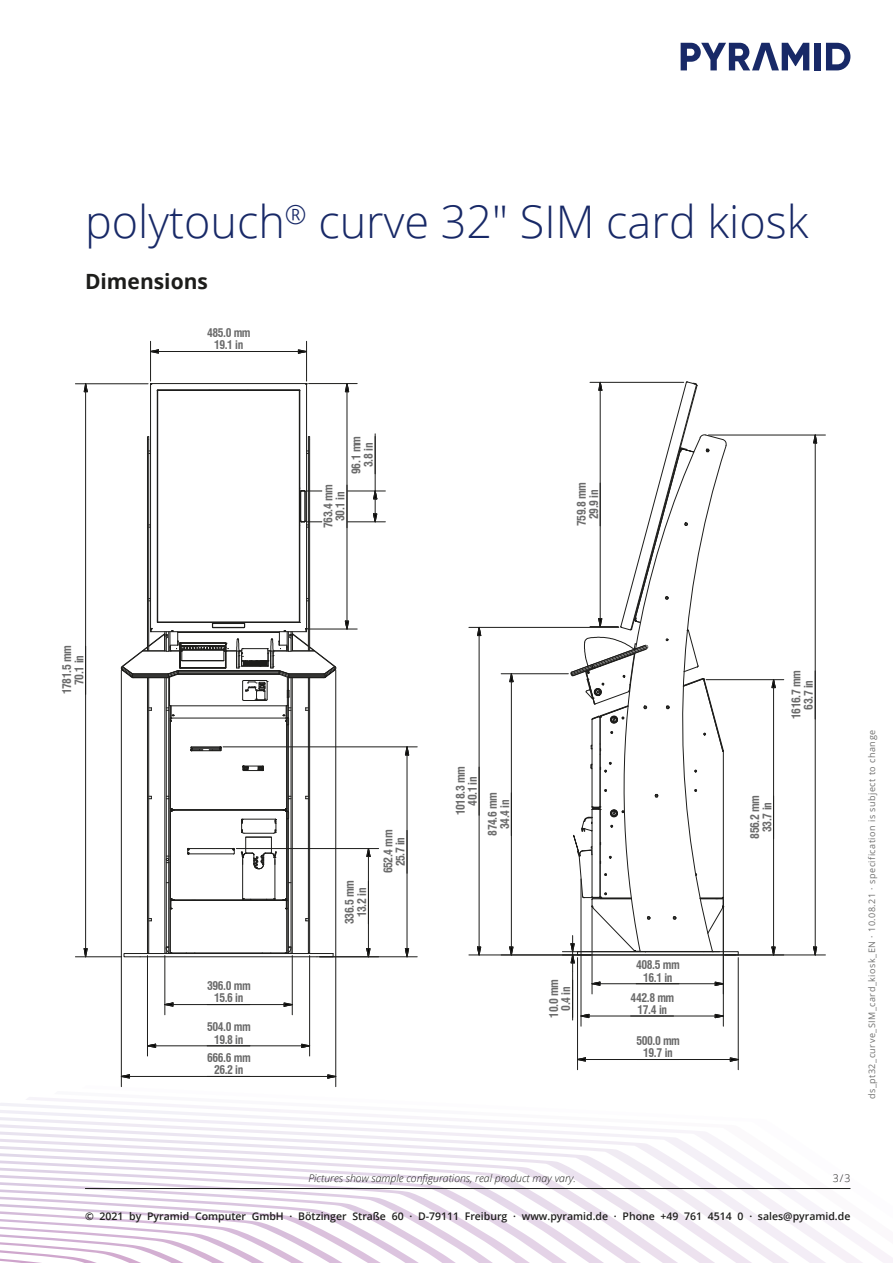
<style>
.page{position:relative;width:893px;height:1263px;background:#fff}
.page>*{position:absolute;margin:0;border:0;box-sizing:border-box;transform-origin:0 0}
.t1{font:300 45px "Open Sans";color:#182967}
.Dimensions{font:700 21px "Open Sans";color:#1d1d1b}
.t2{font:700 condensed 11.7px/12.3px "Swiss 721 BT";letter-spacing:-.045em;color:#6a6a6a;text-align:center}
.t3{font:600 10.5px "Open Sans";color:#1d1d1b}
.t4{font:italic 300 10.5px "Open Sans";color:#1d1d1b}
.t5{font:300 10.5px "Open Sans";color:#1d1d1b}
.t6{font:9px "Open Sans";letter-spacing:.055em;color:#70706f}
</style>
<div class="page">
<svg style="left:0;top:1103px;width:25px;height:160px"></svg>
<svg style="left:25px;top:1097px;width:868px;height:166px"></svg>
<svg style="left:54px;top:1097px;width:839px;height:161px"></svg>
<svg style="left:82px;top:1097px;width:811px;height:156px"></svg>
<svg style="left:111px;top:1079px;width:782px;height:168px"></svg>
<svg style="left:83px;top:384px;width:5px;height:16px"></svg>
<svg style="left:83px;top:948px;width:5px;height:10px"></svg>
<hr style="left:85px;top:392px;width:1px;height:557px;background:#1d1d1b">
<hr style="left:75px;top:956px;width:47px;height:1px;background:#1d1d1b">
<hr style="left:75px;top:383px;width:73px;height:1px;background:#1d1d1b">
<svg style="left:327px;top:1074px;width:10px;height:5px"></svg>
<svg style="left:120px;top:1074px;width:10px;height:5px"></svg>
<hr style="left:130px;top:1076px;width:198px;height:1px;background:#1d1d1b">
<hr style="left:335px;top:670px;width:1px;height:417px;background:#1d1d1b">
<hr style="left:121px;top:670px;width:1px;height:417px;background:#1d1d1b">
<svg style="left:148px;top:1043px;width:9px;height:5px"></svg>
<svg style="left:301px;top:1043px;width:10px;height:5px"></svg>
<hr style="left:156px;top:1045px;width:146px;height:1px;background:#1d1d1b">
<hr style="left:309px;top:955px;width:1px;height:101px;background:#1d1d1b">
<hr style="left:147px;top:955px;width:1px;height:101px;background:#1d1d1b">
<svg style="left:165px;top:1002px;width:9px;height:5px"></svg>
<svg style="left:283px;top:1002px;width:9px;height:5px"></svg>
<hr style="left:173px;top:1004px;width:111px;height:1px;background:#1d1d1b">
<hr style="left:292px;top:955px;width:1px;height:60px;background:#1d1d1b">
<hr style="left:164px;top:955px;width:1px;height:60px;background:#1d1d1b">
<hr style="left:572px;top:971px;width:1px;height:49px;background:#1d1d1b">
<svg style="left:729px;top:1057px;width:9px;height:5px"></svg>
<svg style="left:578px;top:1057px;width:8px;height:5px"></svg>
<hr style="left:585px;top:1059px;width:145px;height:1px;background:#1d1d1b">
<hr style="left:738px;top:957px;width:1px;height:113px;background:#1d1d1b">
<hr style="left:577px;top:957px;width:1px;height:113px;background:#1d1d1b">
<svg style="left:714px;top:981px;width:9px;height:5px"></svg>
<svg style="left:591px;top:981px;width:10px;height:5px"></svg>
<hr style="left:600px;top:983px;width:115px;height:1px;background:#1d1d1b">
<hr style="left:592px;top:908px;width:1px;height:86px;background:#1d1d1b">
<svg style="left:580px;top:1013px;width:10px;height:6px"></svg>
<svg style="left:714px;top:1013px;width:9px;height:6px"></svg>
<hr style="left:589px;top:1015px;width:126px;height:1px;background:#1d1d1b">
<hr style="left:723px;top:900px;width:1px;height:126px;background:#1d1d1b">
<hr style="left:581px;top:879px;width:1px;height:147px;background:#1d1d1b">
<svg style="left:509px;top:674px;width:5px;height:16px"></svg>
<svg style="left:509px;top:946px;width:5px;height:10px"></svg>
<hr style="left:511px;top:682px;width:1px;height:265px;background:#1d1d1b">
<hr style="left:501px;top:673px;width:67px;height:1px;background:#1d1d1b">
<svg style="left:476px;top:626px;width:6px;height:18px"></svg>
<svg style="left:476px;top:946px;width:6px;height:10px"></svg>
<hr style="left:479px;top:635px;width:1px;height:312px;background:#1d1d1b">
<hr style="left:469px;top:954px;width:122px;height:1px;background:#1d1d1b">
<hr style="left:469px;top:627px;width:150px;height:1px;background:#1d1d1b">
<svg style="left:344px;top:384px;width:6px;height:16px"></svg>
<svg style="left:344px;top:620px;width:6px;height:9px"></svg>
<hr style="left:347px;top:392px;width:1px;height:229px;background:#1d1d1b">
<hr style="left:309px;top:383px;width:48px;height:1px;background:#1d1d1b">
<hr style="left:309px;top:629px;width:48px;height:1px;background:#1d1d1b">
<svg style="left:366px;top:849px;width:5px;height:15px"></svg>
<svg style="left:366px;top:948px;width:5px;height:10px"></svg>
<hr style="left:368px;top:856px;width:1px;height:92px;background:#1d1d1b">
<hr style="left:236px;top:848px;width:143px;height:1px;background:#1d1d1b">
<svg style="left:404px;top:747px;width:6px;height:16px"></svg>
<svg style="left:404px;top:948px;width:6px;height:10px"></svg>
<hr style="left:407px;top:755px;width:1px;height:193px;background:#1d1d1b">
<hr style="left:320px;top:956px;width:97px;height:1px;background:#1d1d1b">
<hr style="left:223px;top:746px;width:194px;height:1px;background:#1d1d1b">
<svg style="left:373px;top:487px;width:5px;height:36px"></svg>
<hr style="left:375px;top:434px;width:1px;height:57px;background:#1d1d1b">
<hr style="left:348px;top:521px;width:37px;height:1px;background:#1d1d1b">
<svg style="left:119px;top:383px;width:218px;height:574px"></svg>
<hr style="left:348px;top:491px;width:37px;height:1px;background:#1d1d1b">
<svg style="left:771px;top:680px;width:5px;height:16px"></svg>
<svg style="left:771px;top:946px;width:5px;height:10px"></svg>
<hr style="left:773px;top:688px;width:1px;height:259px;background:#1d1d1b">
<hr style="left:706px;top:679px;width:78px;height:1px;background:#1d1d1b">
<svg style="left:151px;top:349px;width:8px;height:5px"></svg>
<svg style="left:297px;top:349px;width:11px;height:5px"></svg>
<hr style="left:158px;top:351px;width:140px;height:1px;background:#1d1d1b">
<hr style="left:150px;top:341px;width:1px;height:40px;background:#1d1d1b">
<hr style="left:306px;top:341px;width:1px;height:40px;background:#1d1d1b">
<svg style="left:524px;top:381px;width:215px;height:590px"></svg>
<hr style="left:590px;top:382px;width:94px;height:1px;background:#1d1d1b">
<svg style="left:813px;top:434px;width:5px;height:18px"></svg>
<svg style="left:813px;top:946px;width:5px;height:10px"></svg>
<hr style="left:815px;top:443px;width:1px;height:504px;background:#1d1d1b">
<hr style="left:725px;top:954px;width:100px;height:1px;background:#1d1d1b">
<hr style="left:708px;top:435px;width:117px;height:1px;background:#1d1d1b">
<hr style="left:85px;top:1188px;width:765px;height:1px;background:#1d1d1b">
<svg style="left:681px;top:43px;width:128px;height:27px"></svg>
<div style="left:814px;top:43px;width:7px;height:27px;background:#182967"></div>
<svg style="left:826px;top:43px;width:24px;height:27px"></svg>
<h1 class="t1" style="left:85px;top:191px;width:725px">polytouch<sup>®</sup> curve 32" SIM card kiosk</h1>
<p class="Dimensions" style="left:85px;top:267px;width:124px">Dimensions</p>
<p class="t2" style="left:207px;top:327px;width:45px">485.0 mm<br>19.1 in</p>
<p class="t2" style="left:350px;top:474px;width:40px;rotate:-90deg">96 1. mm<br>3 8. ni</p>
<p class="t2" style="left:322px;top:528px;width:45px;rotate:-90deg">763 4. mm<br>30 1. ni</p>
<p class="t2" style="left:575px;top:526px;width:45px;rotate:-90deg">759 8. mm<br>29 9. ni</p>
<p class="t2" style="left:61px;top:694px;width:50px;rotate:-90deg">1781 5. mm<br>70 1. ni</p>
<p class="t2" style="left:343px;top:924px;width:45px;rotate:-90deg">336 5. mm<br>13 2. ni</p>
<p class="t2" style="left:382px;top:873px;width:45px;rotate:-90deg">652 4. mm<br>25 7. ni</p>
<p class="t2" style="left:454px;top:815px;width:50px;rotate:-90deg">1018 3. mm<br>40 1. ni</p>
<p class="t2" style="left:487px;top:836px;width:45px;rotate:-90deg">874 6. mm<br>34 4. ni</p>
<p class="t2" style="left:207px;top:980px;width:45px">396.0 mm<br>15.6 in</p>
<p class="t2" style="left:548px;top:1017px;width:40px;rotate:-90deg">10 0. mm<br>0 4. ni</p>
<p class="t2" style="left:207px;top:1021px;width:45px">504.0 mm<br>19.8 in</p>
<p class="t2" style="left:207px;top:1051px;width:45px">666.6 mm<br>26.2 in</p>
<p class="t2" style="left:636px;top:959px;width:45px">408.5 mm<br>16.1 in</p>
<p class="t2" style="left:631px;top:991px;width:45px">442.8 mm<br>17.4 in</p>
<p class="t2" style="left:636px;top:1034px;width:45px">500.0 mm<br>19.7 in</p>
<p class="t2" style="left:790px;top:719px;width:50px;rotate:-90deg">1616 7. mm<br>63 7. ni</p>
<p class="t2" style="left:749px;top:839px;width:45px;rotate:-90deg">856 2. mm<br>33 7. ni</p>
<p class="t6" style="left:866px;top:1099px;width:371px;rotate:-90deg">ds_pt32_curve_SIM_card_kiosk_EN · 10.08.21 · specification is subject to change</p>
<p class="t4" style="left:308px;top:1171px;width:269px">Pictures show sample configurations, real product may vary.</p>
<p class="t5" style="left:833px;top:1170px;width:19px">3/3</p>
<p class="t3" style="left:85px;top:1209px;width:767px">© 2021 by Pyramid Computer GmbH · Bötzinger Straße 60 · D-79111 Freiburg · www.pyramid.de · Phone +49 761 4514 0 · sales@pyramid.de</p>
</div>
